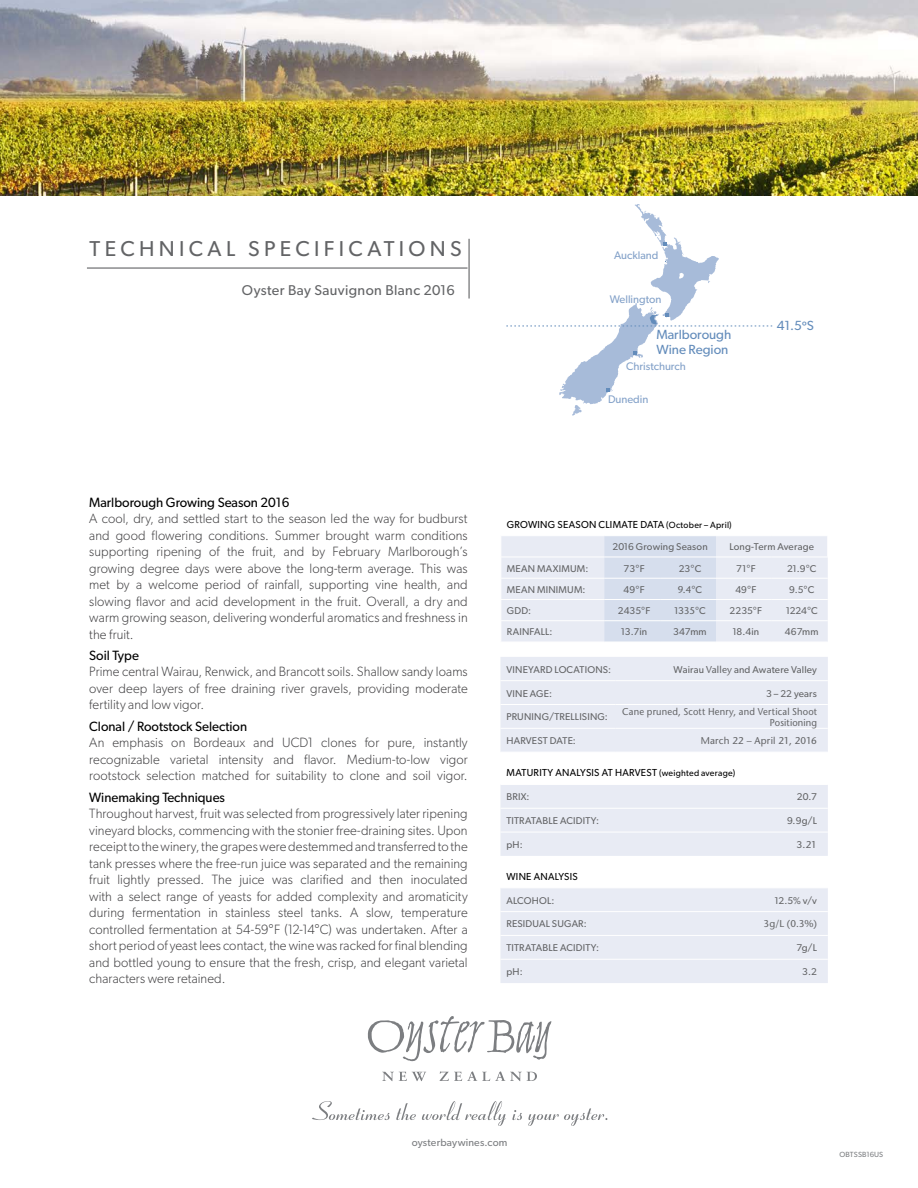
<style>
.page{position:relative;width:918px;height:1188px;background:#fff}
.page>*{position:absolute;margin:0;border:0;box-sizing:border-box;transform-origin:0 0}
.t1{font:21.6px "Gibson";letter-spacing:.2em;color:#636466}
.t2{font:14.25px "Gibson";letter-spacing:.025em;color:#636466}
.t3{font:300 13.5px/16.5px "Gibson";letter-spacing:.01em;color:#414042;text-align:justify}
.t4{font:13.5px "Gibson";color:#000}
.t5{font:13.2px/14.4px "Gibson";color:#638cbb}
.t6{font:11.1px "Gibson";color:#84a2c9}
.t7{font:10.5px "Gibson";letter-spacing:.015em;color:#7c7e81}
.t8{font:10.2px "Gibson";letter-spacing:.03em;color:#000}
.t9{font:9.9px "Gibson";letter-spacing:.02em;color:#636466}
.t10{font:9.9px/10.5px "Stone Sans";letter-spacing:.015em;color:#636466;text-align:right;scale:.95 1}
.t11{font:9.9px "Stone Sans";letter-spacing:.015em;color:#636466}
.t12{font:7.5px "Gibson";letter-spacing:.015em;color:#7c7e81}
.s1{font-size:9px}
.s2{font-family:"Gibson"}
.s3{font-family:"Stone Sans"}
</style>
<div class="page">
<hr style="left:87px;top:267px;width:381px;height:2px;background:#636466">
<hr style="left:469px;top:239px;width:1px;height:60px;background:#636466">
<svg style="left:506px;top:204px;width:266px;height:212px"></svg>
<svg style="left:368px;top:1016px;width:183px;height:45px"></svg>
<svg style="left:382px;top:1072px;width:44px;height:9px"></svg>
<svg style="left:439px;top:1071px;width:98px;height:10px"></svg>
<svg style="left:312px;top:1101px;width:295px;height:25px"></svg>
<img style="left:0;top:0;width:918px;height:196px">
<svg style="left:501px;top:536px;width:327px;height:106px;background:#e3e7f2"></svg>
<hr style="left:604px;top:620px;width:56px;height:1px;background:#fff">
<hr style="left:660px;top:620px;width:56px;height:1px;background:#fff">
<hr style="left:716px;top:620px;width:56px;height:1px;background:#fff">
<hr style="left:772px;top:620px;width:56px;height:1px;background:#fff">
<div style="left:500px;top:657px;width:328px;height:95px;background:#e8ebf4"></div>
<hr style="left:500px;top:680px;width:115px;height:1px;background:#fff">
<hr style="left:615px;top:680px;width:213px;height:1px;background:#fff">
<hr style="left:500px;top:704px;width:115px;height:1px;background:#fff">
<hr style="left:615px;top:704px;width:213px;height:1px;background:#fff">
<hr style="left:500px;top:728px;width:115px;height:1px;background:#fff">
<hr style="left:615px;top:728px;width:213px;height:1px;background:#fff">
<div style="left:500px;top:785px;width:328px;height:71px;background:#e8ebf4"></div>
<hr style="left:500px;top:808px;width:328px;height:1px;background:#fff">
<hr style="left:500px;top:832px;width:328px;height:1px;background:#fff">
<div style="left:500px;top:888px;width:328px;height:95px;background:#e8ebf4"></div>
<hr style="left:500px;top:911px;width:328px;height:1px;background:#fff">
<hr style="left:500px;top:935px;width:328px;height:1px;background:#fff">
<hr style="left:500px;top:959px;width:328px;height:1px;background:#fff">
<h1 class="t1" style="left:90px;top:236px;width:374px">TECHNICAL SPECIFICATIONS</h1>
<p class="t2" style="left:242px;top:281px;width:214px">Oyster Bay Sauvignon Blanc 2016</p>
<p class="t4" style="left:89px;top:494px;width:202px">Marlborough Growing Season 2016</p>
<p class="t3" style="left:89px;top:510px;width:380px">A cool, dry, and settled start to the season led the way for budburst and good flowering conditions. Summer brought warm conditions supporting ripening of the fruit, and by February Marlborough’s growing degree days were above the long-term average. This was met by a welcome period of rainfall, supporting vine health, and slowing flavor and acid development in the fruit. Overall, a dry and warm growing season, delivering wonderful aromatics and freshness in the fruit.</p>
<p class="t4" style="left:89px;top:647px;width:51px">Soil Type</p>
<p class="t3" style="left:89px;top:663px;width:380px">Prime central Wairau, Renwick, and Brancott soils. Shallow sandy loams over deep layers of free draining river gravels, providing moderate fertility and low vigor.</p>
<p class="t4" style="left:89px;top:718px;width:159px">Clonal / Rootstock Selection</p>
<p class="t3" style="left:89px;top:734px;width:380px">An emphasis on Bordeaux and UCD1 clones for pure, instantly recognizable varietal intensity and flavor. Medium-to-low vigor rootstock selection matched for suitability to clone and soil vigor.</p>
<p class="t4" style="left:89px;top:789px;width:137px">Winemaking Techniques</p>
<p class="t3" style="left:89px;top:805px;width:380px">Throughout harvest, fruit was selected from progressively later ripening vineyard blocks, commencing with the stonier free-draining sites. Upon receipt to the winery, the grapes were destemmed and transferred to the tank presses where the free-run juice was separated and the remaining fruit lightly pressed. The juice was clarified and then inoculated with a select range of yeasts for added complexity and aromaticity during fermentation in stainless steel tanks. A slow, temperature controlled fermentation at 54-59°F (12-14°C) was undertaken. After a short period of yeast lees contact, the wine was racked for final blending and bottled young to ensure that the fresh, crisp, and elegant varietal characters were retained.</p>
<p class="t6" style="left:614px;top:248px;width:46px">Auckland</p>
<p class="t6" style="left:610px;top:292px;width:53px">Wellington</p>
<p class="t5" style="left:656px;top:327px;width:76px">Marlborough<br>Wine Region</p>
<p class="t6" style="left:626px;top:360px;width:61px">Christchurch</p>
<p class="t6" style="left:608px;top:392px;width:42px">Dunedin</p>
<p class="t5" style="left:777px;top:318px;width:38px">41.5ºS</p>
<p class="t8" style="left:507px;top:518px;width:226px">GROWING SEASON CLIMATE DATA <span class="s1">(October – April)</span></p>
<p class="t9" style="left:612px;top:541px;width:97px">2016 Growing Season</p>
<p class="t9" style="left:729px;top:541px;width:86px">Long-Term Average</p>
<p class="t9" style="left:507px;top:562px;width:83px">MEAN MAXIMUM:</p>
<p class="t9" style="left:624px;top:562px;width:22px">73°F</p>
<p class="t9" style="left:679px;top:562px;width:24px">23°C</p>
<p class="t9" style="left:736px;top:562px;width:21px">71°F</p>
<p class="t9" style="left:787px;top:562px;width:31px">21.9°C</p>
<p class="t9" style="left:507px;top:583px;width:80px">MEAN MINIMUM:</p>
<p class="t9" style="left:624px;top:583px;width:23px">49°F</p>
<p class="t11" style="left:678px;top:583px;width:26px">9.4<span class="s2">°C</span></p>
<p class="t9" style="left:735px;top:583px;width:23px">49°F</p>
<p class="t9" style="left:789px;top:583px;width:27px">9.5°C</p>
<p class="t9" style="left:507px;top:605px;width:26px">GDD:</p>
<p class="t9" style="left:618px;top:605px;width:34px">2435°F</p>
<p class="t9" style="left:674px;top:605px;width:33px">13<span class="s3">35</span>°C</p>
<p class="t9" style="left:730px;top:605px;width:34px">2235°F</p>
<p class="t9" style="left:786px;top:605px;width:34px">1224°C</p>
<p class="t9" style="left:507px;top:626px;width:47px">RAINFALL:</p>
<p class="t9" style="left:621px;top:626px;width:28px">13.7in</p>
<p class="t9" style="left:673px;top:626px;width:35px">347mm</p>
<p class="t9" style="left:732px;top:626px;width:28px">18.4in</p>
<p class="t9" style="left:785px;top:626px;width:35px">467mm</p>
<p class="t9" style="left:506px;top:663px;width:106px">VINEYARD LOCATIONS:</p>
<p class="t9" style="left:674px;top:663px;width:145px">Wairau <span class="s3">Valley</span> and Awatere Valley</p>
<p class="t9" style="left:506px;top:687px;width:47px">VINE AGE:</p>
<p class="t9" style="left:766px;top:687px;width:52px">3 – 22 years</p>
<p class="t9" style="left:506px;top:711px;width:103px">PRUNING/TRELLISING:</p>
<p class="t10" style="left:622px;top:706px;width:207px">Cane pruned, Scott Henry, and Vertical Shoot<br>Positioning</p>
<p class="t9" style="left:506px;top:735px;width:71px">HARVEST DATE:</p>
<p class="t11" style="left:701px;top:735px;width:118px">March 22 – April 21, 2016</p>
<p class="t8" style="left:506px;top:767px;width:230px">MATURITY ANALYSIS AT HARVEST <span class="s1">(weighted average)</span></p>
<p class="t9" style="left:506px;top:791px;width:25px">BRIX:</p>
<p class="t9" style="left:797px;top:791px;width:22px">20.7</p>
<p class="t9" style="left:506px;top:815px;width:94px">TITRATABLE ACIDITY:</p>
<p class="t9" style="left:787px;top:815px;width:31px">9.9g/L</p>
<p class="t9" style="left:506px;top:839px;width:18px">pH:</p>
<p class="t9" style="left:797px;top:839px;width:22px">3.<span class="s3">21</span></p>
<p class="t8" style="left:506px;top:870px;width:73px">WINE ANALYSIS</p>
<p class="t9" style="left:506px;top:894px;width:49px">ALCOHOL:</p>
<p class="t9" style="left:774px;top:894px;width:44px">12.5% v/v</p>
<p class="t9" style="left:506px;top:918px;width:82px">RESIDUAL SUGAR:</p>
<p class="t11" style="left:764px;top:918px;width:55px">3g/L (0.3%)</p>
<p class="t9" style="left:506px;top:942px;width:94px">TITRATABLE ACIDITY:</p>
<p class="t9" style="left:796px;top:942px;width:22px">7g/L</p>
<p class="t9" style="left:506px;top:966px;width:18px">pH:</p>
<p class="t9" style="left:802px;top:966px;width:16px">3.2</p>
<p class="t7" style="left:412px;top:1136px;width:97px">oysterbaywines.com</p>
<p class="t12" style="left:839px;top:1150px;width:45px">OBTSSB16US</p>
</div>
